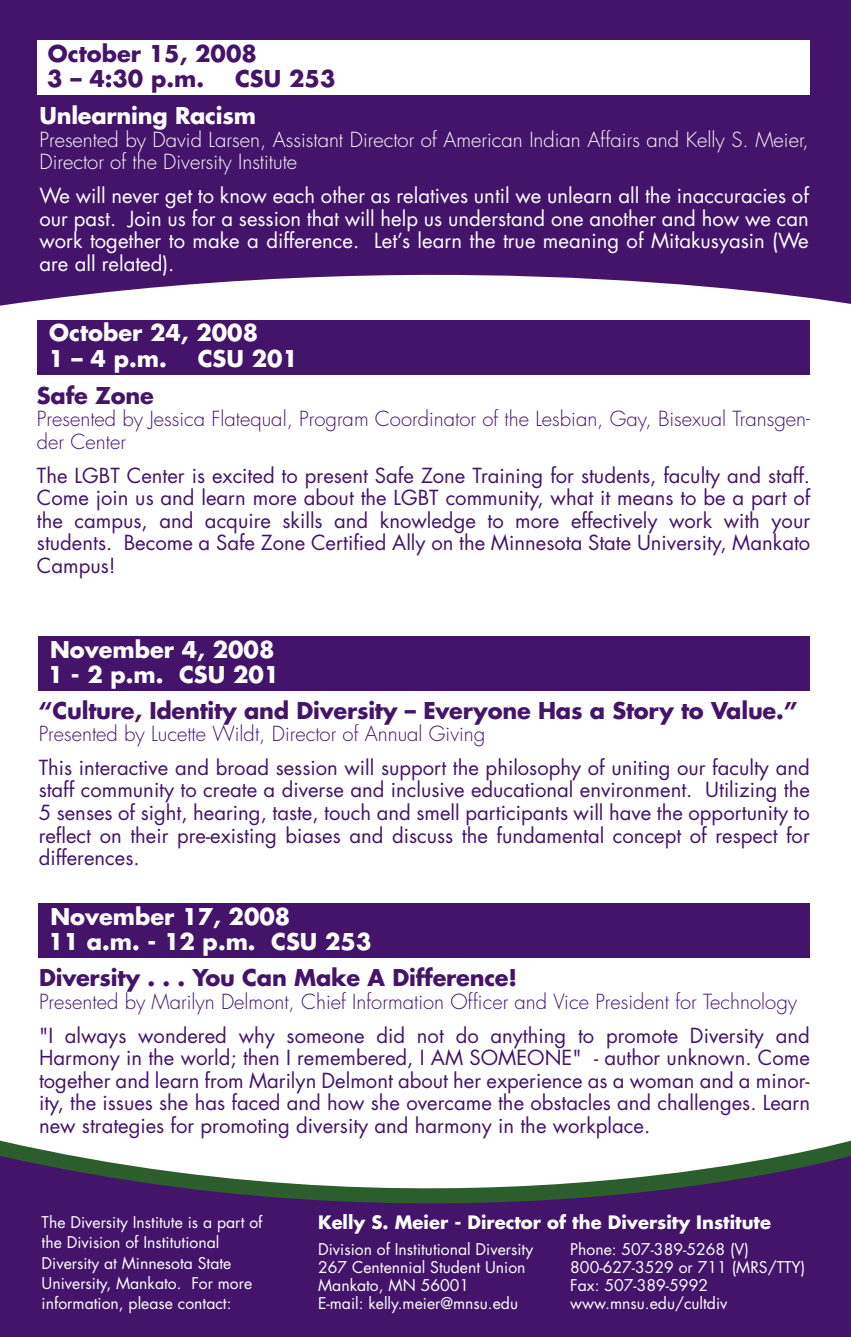
<style>
.page{position:relative;width:851px;height:1337px;background:#fff}
.page>*{position:absolute;margin:0;border:0;box-sizing:border-box;transform-origin:0 0}
.t1{font:700 22.5px/25.7px "Futura";letter-spacing:-.01em;color:#44146b}
.t2{font:700 22.5px/25.7px "Futura";color:#fff}
.t3{font:20.25px/22.5px "Futura";color:#44146b;text-align:justify}
.t4{font:20.25px/22.5px "Futura";color:#fff;text-align:justify}
.t5{font:300 20.25px/22.5px "Futura";color:#44146b}
.t6{font:300 20.25px/22.5px "Futura";color:#fff}
.t7{font:700 18px "Futura";color:#fff}
.t8{font:15.75px/18px "Futura";color:#fff}
</style>
<div class="page">
<svg style="left:0;top:0;width:850px;height:306px;background:#542877"></svg>
<svg style="left:0;top:1140px;width:850px;height:15px"></svg>
<svg style="left:0;top:1155px;width:850px;height:181px;background:#553275"></svg>
<div style="left:37px;top:320px;width:772px;height:55px;background:#44146b"></div>
<div style="left:37px;top:41px;width:772px;height:54px;background:#fff"></div>
<div style="left:38px;top:636px;width:771px;height:54px;background:#44146b"></div>
<div style="left:39px;top:903px;width:770px;height:55px;background:#44146b"></div>
<p class="t1" style="left:47px;top:40px;width:211px">October 15, 2008<br>3 – 4:30 p.m.</p>
<p class="t1" style="left:235px;top:66px;width:102px">CSU 253</p>
<p class="t2" style="left:39px;top:103px;width:218px">Unlearning Racism</p>
<p class="t6" style="left:39px;top:129px;width:770px">Presented by David Larsen, Assistant Director of American Indian Affairs and Kelly S. Meier,<br>Director of the Diversity Institute</p>
<p class="t4" style="left:39px;top:185px;width:770px">We will never get to know each other as relatives until we unlearn all the inaccuracies of our past. Join us for a session that will help us understand one another and how we can work together to make a difference. Let’s learn the true meaning of Mitakusyasin (We are all related).</p>
<p class="t2" style="left:48px;top:320px;width:211px">October 24, 2008<br>1 – 4 p.m.</p>
<p class="t2" style="left:198px;top:345px;width:102px">CSU 201</p>
<p class="t1" style="left:37px;top:382px;width:118px">Safe Zone</p>
<p class="t5" style="left:37px;top:408px;width:774px">Presented by Jessica Flatequal, Program Coordinator of the Lesbian, Gay, Bisexual Transgen&shy;der Center</p>
<p class="t3" style="left:37px;top:464px;width:774px">The LGBT Center is excited to present Safe Zone Training for students, faculty and staff.<br>Come join us and learn more about the LGBT community, what it means to be a part of the campus, and acquire skills and knowledge to more effectively work with your students. Become a Safe Zone Certified Ally on the Minnesota State University, Mankato Campus!</p>
<p class="t2" style="left:48px;top:637px;width:233px;line-height:24.8px">November 4, 2008<br>1 - 2 p.m. CSU 201</p>
<p class="t1" style="left:39px;top:697px;width:760px">“Culture, Identity and Diversity – Everyone Has a Story to Value.”</p>
<p class="t5" style="left:39px;top:723px;width:448px">Presented by Lucette Wildt, Director of Annual Giving</p>
<p class="t3" style="left:39px;top:756px;width:772px">This interactive and broad session will support the philosophy of uniting our faculty and staff community to create a diverse and inclusive educational environment. Utilizing the 5 senses of sight, hearing, taste, touch and smell participants will have the opportunity to reflect on their pre-existing biases and discuss the fundamental concept of respect for differences.</p>
<p class="t2" style="left:48px;top:904px;width:325px;line-height:24.5px">November 17, 2008<br>11 a.m. - 12 p.m. CSU 253</p>
<p class="t1" style="left:39px;top:964px;width:479px">Diversity . . . You Can Make A Difference!</p>
<p class="t5" style="left:39px;top:990px;width:759px">Presented by Marilyn Delmont, Chief Information Officer and Vice President for Technology</p>
<p class="t3" style="left:39px;top:1024px;width:772px">"I always wondered why someone did not do anything to promote Diversity and Harmony in the world; then I remembered, I AM SOMEONE" - author unknown. Come together and learn from Marilyn Delmont about her experience as a woman and a minor&shy;ity, the issues she has faced and how she overcame the obstacles and challenges. Learn new strategies for promoting diversity and harmony in the workplace.</p>
<p class="t8" style="left:42px;top:1212px;width:222px;line-height:20.2px">The Diversity Institute is a part of the Division of Institutional<br>Diversity at Minnesota State<br>University, Mankato. For more information, please contact:</p>
<p class="t7" style="left:318px;top:1210px;width:454px">Kelly S. Meier - Director of the Diversity Institute</p>
<p class="t8" style="left:318px;top:1240px;width:216px">Division of Institutional Diversity<br>267 Centennial Student Union<br>Mankato, MN 56001<br>E-mail: kelly.meier@mnsu.edu</p>
<p class="t8" style="left:570px;top:1240px;width:236px">Phone: 507-389-5268 (V)<br>800-627-3529 or 711 (MRS/TTY)<br>Fax: 507-389-5992 www.mnsu.edu/cultdiv</p>
</div>
